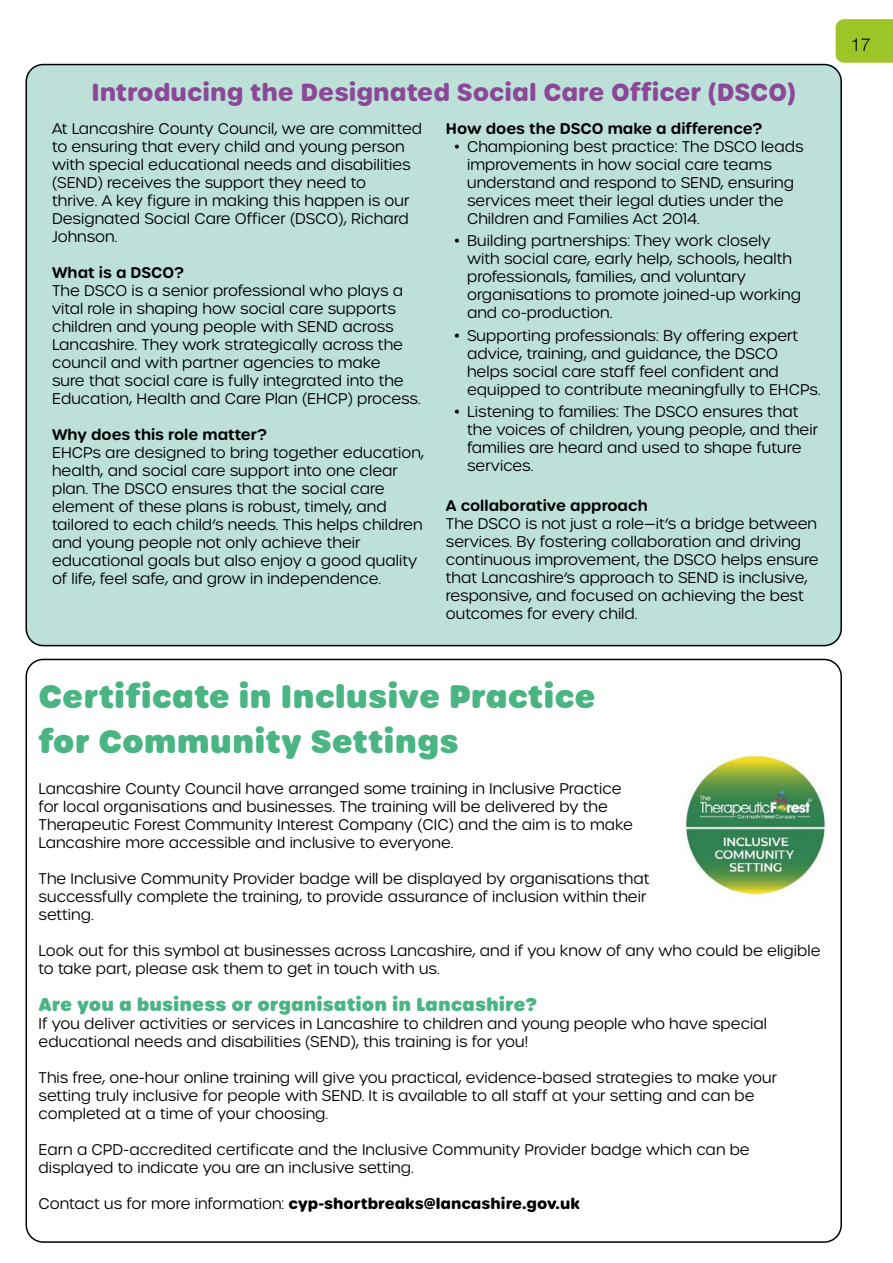
<style>
.page{position:relative;width:893px;height:1263px;background:#fff}
.page>*{position:absolute;margin:0;border:0;box-sizing:border-box;transform-origin:0 0}
.t1{font:800 31.5px/45px "Urbane Rounded";color:#4ab483}
.t2{font:700 24px "Urbane Rounded";color:#8b4896}
.t3{font:800 18px "Urbane Rounded";color:#4ab483}
.t4{font:300 18px "Helvetica Neue";color:#000}
.t5{font:300 15px/18px "Urbane Rounded";color:#000}
.t6{font:600 15px "Urbane Rounded";color:#000}
.t7{font:700 15px "Urbane Rounded";color:#000}
.s1{font-weight:300}
</style>
<div class="page">
<div style="left:836px;top:19px;width:57px;height:44px;background:#9ec528"></div>
<div style="left:26px;top:65px;width:815px;height:581px;background:#bde0d9;border-radius:17px"></div>
<img style="left:684px;top:754px;width:142px;height:141px">
<h2 class="t2" style="left:91px;top:75px;width:706px">Introducing the Designated Social Care Officer (DSCO)</h2>
<p class="t5" style="left:52px;top:120px;width:372px">At Lancashire County Council, we are committed to ensuring that every child and young person with special educational needs and disabilities (SEND) receives the support they need to<br>thrive. A key figure in making this happen is our Designated Social Care Officer (DSCO), Richard Johnson.</p>
<p class="t6" style="left:52px;top:263px;width:133px">What is a DSCO?</p>
<p class="t5" style="left:52px;top:282px;width:370px">The DSCO is a senior professional who plays a vital role in shaping how social care supports children and young people with SEND across Lancashire. They work strategically across the council and with partner agencies to make<br>sure that social care is fully integrated into the Education, Health and Care Plan (EHCP) process.</p>
<p class="t6" style="left:52px;top:425px;width:216px">Why does this role matter?</p>
<p class="t5" style="left:52px;top:444px;width:374px">EHCPs are designed to bring together education, health, and social care support into one clear plan. The DSCO ensures that the social care element of these plans is robust, timely, and tailored to each child’s needs. This helps children and young people not only achieve their educational goals but also enjoy a good quality of life, feel safe, and grow in independence.</p>
<p class="t6" style="left:446px;top:119px;width:318px">How does the DSCO make a difference?</p>
<p class="t5" style="left:467px;top:138px;width:338px;text-indent:-13px">• Championing best practice: The DSCO leads improvements in how social care teams understand and respond to SEND, ensuring services meet their legal duties under the Children and Families Act 2014.</p>
<p class="t5" style="left:467px;top:232px;width:335px;text-indent:-13px">• Building partnerships: They work closely with social care, early help, schools, health professionals, families, and voluntary organisations to promote joined-up working and co-production.</p>
<p class="t5" style="left:467px;top:326px;width:355px;text-indent:-13px">• Supporting professionals: By offering expert advice, training, and guidance, the DSCO helps social care staff feel confident and equipped to contribute meaningfully to EHCPs.</p>
<p class="t5" style="left:467px;top:403px;width:353px;text-indent:-13px">• Listening to families: The DSCO ensures that the voices of children, young people, and their families are heard and used to shape future services.</p>
<p class="t6" style="left:446px;top:496px;width:203px">A collaborative approach</p>
<p class="t5" style="left:446px;top:515px;width:374px">The DSCO is not just a role—it’s a bridge between services. By fostering collaboration and driving continuous improvement, the DSCO helps ensure that Lancashire’s approach to SEND is inclusive, responsive, and focused on achieving the best outcomes for every child.</p>
<h1 class="t1" style="left:39px;top:674px;width:559px">Certificate in Inclusive Practice for Community Settings</h1>
<p class="t5" style="left:39px;top:780px;width:596px">Lancashire County Council have arranged some training in Inclusive Practice for local organisations and businesses. The training will be delivered by the Therapeutic Forest Community Interest Company (CIC) and the aim is to make Lancashire more accessible and inclusive to everyone.</p>
<p class="t5" style="left:39px;top:870px;width:612px">The Inclusive Community Provider badge will be displayed by organisations that successfully complete the training, to provide assurance of inclusion within their setting.</p>
<p class="t5" style="left:39px;top:942px;width:783px">Look out for this symbol at businesses across Lancashire, and if you know of any who could be eligible to take part, please ask them to get in touch with us.</p>
<p class="t3" style="left:39px;top:991px;width:500px">Are you a business or organisation in Lancashire?</p>
<p class="t5" style="left:39px;top:1014px;width:730px">If you deliver activities or services in Lancashire to children and young people who have special educational needs and disabilities (SEND), this training is for you!</p>
<p class="t5" style="left:39px;top:1068px;width:740px">This free, one-hour online training will give you practical, evidence-based strategies to make your setting truly inclusive for people with SEND. It is available to all staff at your setting and can be completed at a time of your choosing.</p>
<p class="t5" style="left:39px;top:1140px;width:713px">Earn a CPD-accredited certificate and the Inclusive Community Provider badge which can be displayed to indicate you are an inclusive setting.</p>
<p class="t7" style="left:39px;top:1193px;width:543px"><span class="s1">Contact us for more information:</span> cyp-shortbreaks@lancashire.gov.uk</p>
<p class="t4" style="left:851px;top:30px;width:22px">17</p>
</div>
